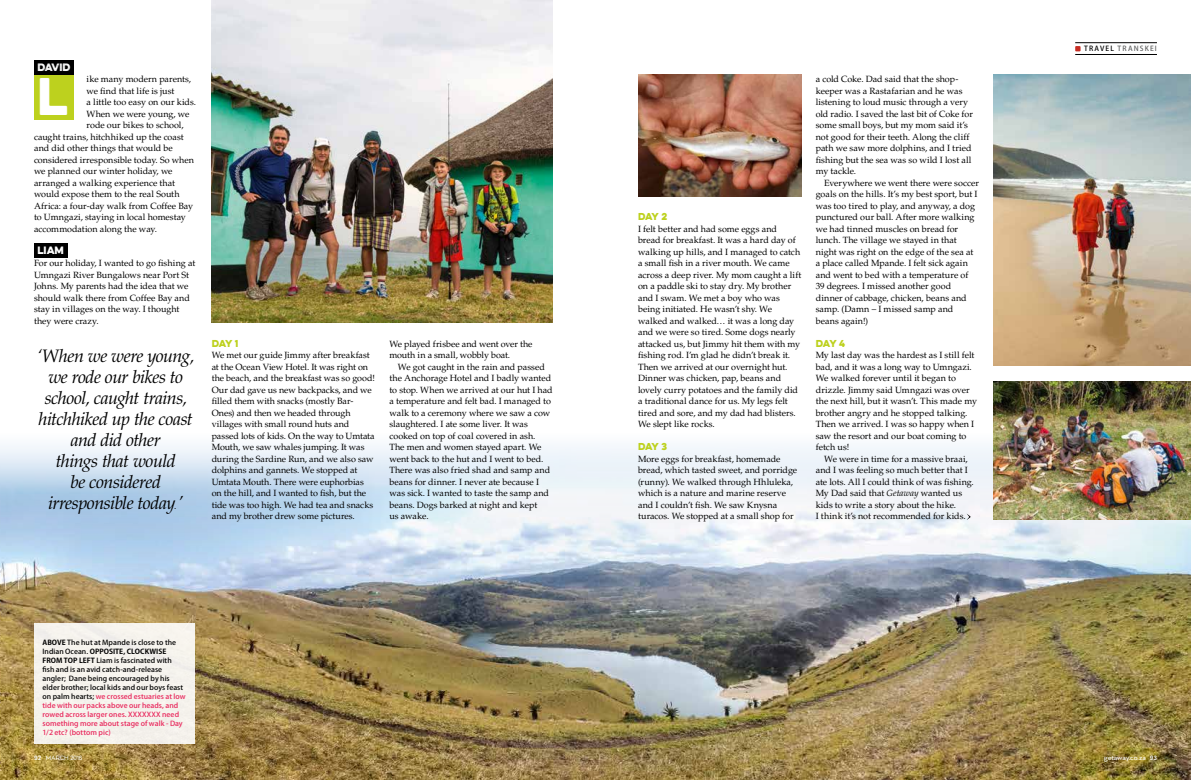
<style>
.page{position:relative;width:1191px;height:780px;background:#fff}
.page>*{position:absolute;margin:0;border:0;box-sizing:border-box;transform-origin:0 0}
.t1{font:47.4px "Eveleth Clean";color:#fff}
.t2{font:italic 18px/21px "Palatino LT Std";letter-spacing:-.03em;color:#000;text-align:center}
.t3{font:700 9.6px "Eveleth";letter-spacing:-.025em;color:#fff}
.t4{font:9.6px "Eveleth Clean";color:#fff}
.t5{font:9px/11.5px "Palatino LT Std";color:#000}
.t6{font:9px "Eveleth Clean";letter-spacing:-.105em;color:#bdd11e}
.t7{font:500 7px "Koz Go Pro";letter-spacing:.165em;color:#000}
.t8{font:500 7px "Koz Go Pro";color:#5f6060}
.t9{font:500 6.9px/9px "Koz Go Pro";letter-spacing:.005em;color:#000;scale:1.05 1}
.t10{font:6.7px "Littera Plain";letter-spacing:-.02em;color:#fff;scale:1.05 1}
.t11{font:6.7px "Littera Plain";letter-spacing:-.01em;color:#fff;scale:1.05 1}
.s1{font-style:normal;font-size:9px}
.s2{font-weight:700}
.s3{color:#e9245a}
.s4{font-weight:500}
.s5{font-style:italic}
.s6{color:#5f6060}
</style>
<div class="page">
<img style="left:0;top:577px;width:1191px;height:203px">
<svg style="left:1px;top:445px;width:1190px;height:132px"></svg>
<div style="left:34px;top:71px;width:40px;height:48px;background:#bdd11e"></div>
<div style="left:34px;top:243px;width:33px;height:14px;background:#000"></div>
<div style="left:34px;top:623px;width:160px;height:120px;background:#f6f3ed"></div>
<hr style="left:1075px;top:42px;width:82px;height:1px;background:#000">
<hr style="left:1075px;top:54px;width:82px;height:1px;background:#000">
<svg style="left:1075px;top:46px;width:5px;height:5px"></svg>
<svg style="left:966px;top:513px;width:4px;height:7px"></svg>
<img style="left:212px;top:0;width:341px;height:322px">
<div style="left:34px;top:60px;width:40px;height:14px;background:#000"></div>
<img style="left:638px;top:74px;width:163px;height:123px">
<img style="left:993px;top:381px;width:198px;height:138px">
<img style="left:993px;top:74px;width:198px;height:291px">
<p class="t3" style="left:37px;top:59px;width:34px">david</p>
<p class="t5" style="left:87px;top:73px;width:106px">ike many modern parents,</p>
<p class="t5" style="left:87px;top:85px;width:89px">we find that life is just</p>
<p class="t5" style="left:87px;top:96px;width:111px">a little too easy on our kids.</p>
<p class="t5" style="left:87px;top:108px;width:104px">When we were young, we</p>
<p class="t5" style="left:87px;top:119px;width:99px">rode our bikes to school,</p>
<p class="t5" style="left:34px;top:131px;width:151px">caught trains, hitchhiked up the coast</p>
<p class="t5" style="left:34px;top:142px;width:140px">and did other things that would be</p>
<p class="t5" style="left:34px;top:154px;width:161px">considered irresponsible today. So when</p>
<p class="t5" style="left:34px;top:165px;width:140px">we planned our winter holiday, we</p>
<p class="t5" style="left:34px;top:177px;width:143px">arranged a walking experience that</p>
<p class="t5" style="left:34px;top:188px;width:147px">would expose them to the real South</p>
<p class="t5" style="left:34px;top:200px;width:161px">Africa: a four-day walk from Coffee Bay</p>
<p class="t5" style="left:34px;top:211px;width:153px">to Umngazi, staying in local homestay</p>
<p class="t5" style="left:34px;top:223px;width:124px">accommodation along the way.</p>
<p class="t4" style="left:37px;top:243px;width:28px">LIAM</p>
<p class="t5" style="left:34px;top:257px;width:163px">For our holiday, I wanted to go fishing at Umngazi River Bungalows near Port St Johns. My parents had the idea that we should walk there from Coffee Bay and stay in villages on the way. I thought they were crazy.</p>
<h1 class="t1" style="left:37px;top:60px;width:29px">L</h1>
<h2 class="t2" style="left:37px;top:346px;width:158px">‘When we were young, we rode our bikes to school, caught trains, hitchhiked up the coast and did other<br>things that would<br>be considered irresponsible today<span class="s1">.</span> ’</h2>
<p class="t6" style="left:212px;top:336px;width:28px">DAY 1</p>
<p class="t5" style="left:212px;top:349px;width:165px">We met our guide Jimmy after breakfast at the Ocean View Hotel. It was right on the beach, and the breakfast was so good!<br>Our dad gave us new backpacks, and we filled them with snacks (mostly Bar-Ones) and then we headed through villages with small round huts and passed lots of kids. On the way to Umtata Mouth, we saw whales jumping. It was during the Sardine Run, and we also saw dolphins and gannets. We stopped at Umtata Mouth. There were euphorbias on the hill, and I wanted to fish, but the tide was too high. We had tea and snacks and my brother drew some pictures.</p>
<p class="t5" style="left:389px;top:338px;width:145px">We played frisbee and went over the mouth in a small, wobbly boat.</p>
<p class="t5" style="left:389px;top:361px;width:165px;text-indent:9px">We got caught in the rain and passed the Anchorage Hotel and I badly wanted to stop. When we arrived at our hut I had a temperature and felt bad. I managed to walk to a ceremony where we saw a cow slaughtered. I ate some liver. It was cooked on top of coal covered in ash.<br>The men and women stayed apart. We went back to the hut and I went to bed.<br>There was also fried shad and samp and beans for dinner. I never ate because I was sick. I wanted to taste the samp and beans. Dogs barked at night and kept<br>us awake.</p>
<p class="t9" style="left:43px;top:638px;width:138px"><span class="s2">ABOVE</span> The hut at Mpande is close to the Indian Ocean. <span class="s2">OPPOSITE, CLOCKWISE FROM TOP LEFT</span> Liam is fascinated with<br>fish and is an avid catch-and-release angler; Dane being encouraged by his elder brother; local kids and our boys feast on palm hearts; <span class="s3">we crossed estuaries at low tide with our packs above our heads, and rowed across larger ones. XXXXXXX need something more about stage of walk - Day 1/2 etc? (bottom pic)</span></p>
<p class="t11" style="left:34px;top:754px;width:48px"><span class="s4">92</span> MARCH 2016</p>
<p class="t6" style="left:638px;top:210px;width:31px">DAY 2</p>
<p class="t5" style="left:638px;top:223px;width:165px">I felt better and had some eggs and bread for breakfast. It was a hard day of walking up hills, and I managed to catch a small fish in a river mouth. We came across a deep river. My mom caught a lift on a paddle ski to stay dry. My brother and I swam. We met a boy who was being initiated. He wasn’t shy. We walked and walked… it was a long day and we were so tired. Some dogs nearly attacked us, but Jimmy hit them with my fishing rod. I’m glad he didn’t break it.<br>Then we arrived at our overnight hut.<br>Dinner was chicken, pap, beans and lovely curry potatoes and the family did a traditional dance for us. My legs felt tired and sore, and my dad had blisters.<br>We slept like rocks.</p>
<p class="t6" style="left:638px;top:440px;width:31px">DAY 3</p>
<p class="t5" style="left:638px;top:453px;width:161px">More eggs for breakfast, homemade bread, which tasted sweet, and porridge (runny). We walked through Hhluleka, which is a nature and marine reserve and I couldn’t fish. We saw Knysna turacos. We stopped at a small shop for</p>
<p class="t5" style="left:815px;top:73px;width:159px">a cold Coke. Dad said that the shop&shy;keeper was a Rastafarian and he was listening to loud music through a very old radio. I saved the last bit of Coke for some small boys, but my mom said it’s not good for their teeth. Along the cliff path we saw more dolphins, and I tried fishing but the sea was so wild I lost all my tackle.</p>
<p class="t5" style="left:815px;top:177px;width:165px;text-indent:9px">Everywhere we went there were soccer goals on the hills. It’s my best sport, but I was too tired to play, and anyway, a dog punctured our ball. After more walking we had tinned muscles on bread for lunch. The village we stayed in that night was right on the edge of the sea at a place called Mpande. I felt sick again and went to bed with a temperature of 39 degrees. I missed another good dinner of cabbage, chicken, beans and samp. (Damn – I missed samp and<br>beans again!)</p>
<p class="t6" style="left:815px;top:336px;width:31px">DAY 4</p>
<p class="t5" style="left:815px;top:349px;width:163px">My last day was the hardest as I still felt bad, and it was a long way to Umngazi.<br>We walked forever until it began to drizzle. Jimmy said Umngazi was over the next hill, but it wasn’t. This made my brother angry and he stopped talking.<br>Then we arrived. I was so happy when I saw the resort and our boat coming to fetch us!</p>
<p class="t5" style="left:815px;top:453px;width:160px;text-indent:9px">We were in time for a massive braai, and I was feeling so much better that I ate lots. All I could think of was fishing.<br>My Dad said that <span class="s5">Getaway</span> wanted us kids to write a story about the hike.<br>I think it’s not recommended for kids.</p>
<p class="t7" style="left:1084px;top:44px;width:40px">TRAVEL <span class="s6">tra</span></p>
<p class="t8" style="left:1133px;top:44px;width:21px">nskei</p>
<p class="t10" style="left:1104px;top:753px;width:52px">getaway.co.za <span class="s4">93</span></p>
</div>
